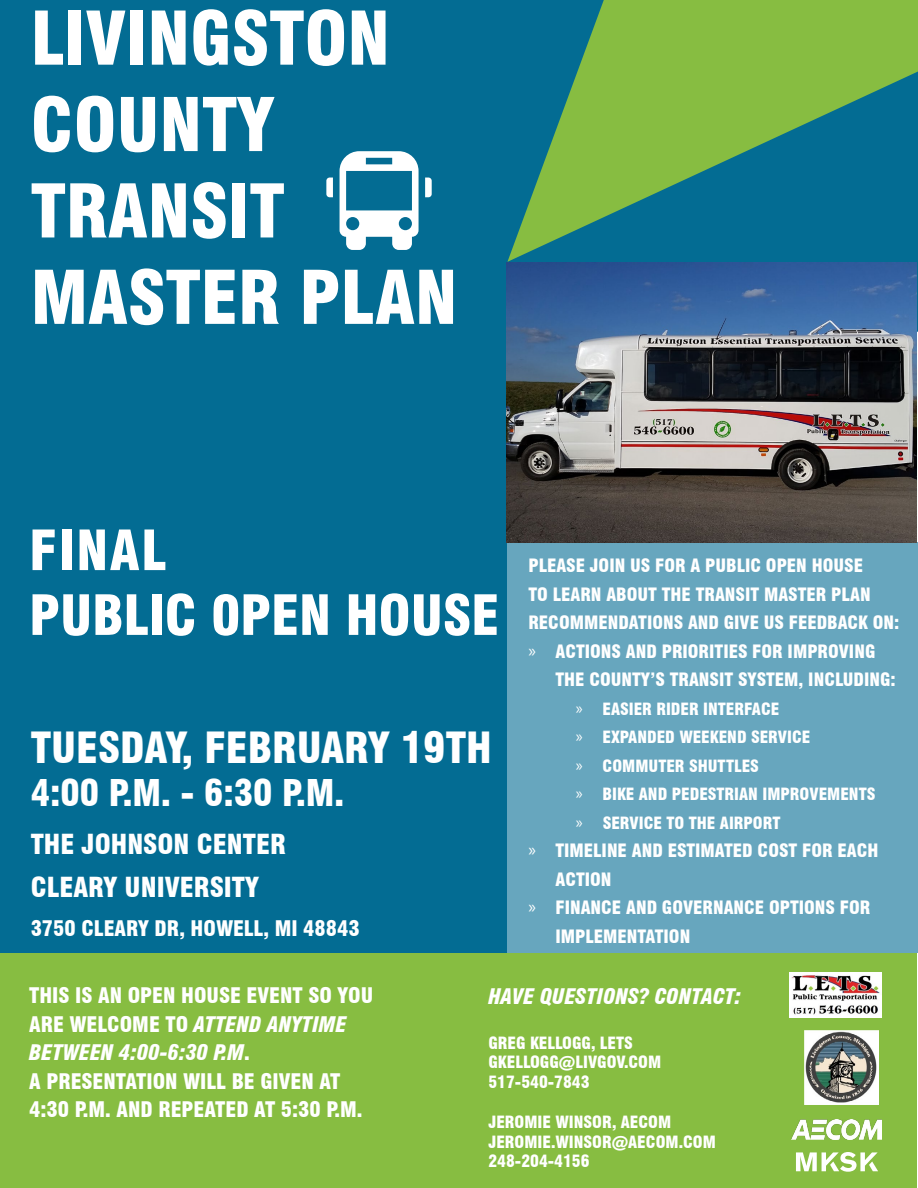
<style>
.page{position:relative;width:918px;height:1188px;background:#fff}
.page>*{position:absolute;margin:0;border:0;box-sizing:border-box;transform-origin:0 0}
.t1{font:900 condensed 72px/86.4px "Swiss 721 BT";color:#fff}
.t2{font:900 condensed 54px/64.8px "Swiss 721 BT";color:#fff}
.t3{font:900 condensed 42px "Swiss 721 BT";color:#fff}
.t4{font:900 condensed 36px "Swiss 721 BT";color:#fff}
.t5{font:900 condensed 27px/43.2px "Swiss 721 BT";color:#fff}
.t6{font:900 condensed 21px/28.5px "Swiss 721 BT";color:#fff}
.t7{font:italic 900 condensed 21px "Swiss 721 BT";color:#fff}
.t8{font:900 condensed 18px/28.5px "Swiss 721 BT";color:#fff}
.t9{font:900 condensed 16.5px/28.5px "Swiss 721 BT";color:#fff}
.s1{font-family:"Myriad Pro";font-weight:400;font-stretch:normal}
.s2{font-style:italic}
</style>
<div class="page">
<div style="left:0;top:188px;width:507px;height:964px;background:#036c93"></div>
<div style="left:488px;top:543px;width:430px;height:410px;background:#67a6be"></div>
<div style="left:0;top:0;width:507px;height:250px;background:#036c93"></div>
<svg style="left:507px;top:0;width:411px;height:262px;fill:#87bd41"></svg>
<div style="left:31px;top:731px;width:476px;height:91px;background:#036c93"></div>
<div style="left:1px;top:953px;width:916px;height:234px;background:#87bd41"></div>
<svg style="left:796px;top:1152px;width:82px;height:20px"></svg>
<svg style="left:326px;top:151px;width:106px;height:99px"></svg>
<img style="left:792px;top:1120px;width:89px;height:20px">
<img style="left:804px;top:1030px;width:74px;height:74px">
<img style="left:789px;top:972px;width:92px;height:46px">
<img style="left:507px;top:262px;width:410px;height:281px">
<h1 class="t1" style="left:31px;top:-5px;width:428px">LIVINGSTON<br>COUNTY<br>TRANSIT<br>MASTER PLAN</h1>
<h2 class="t2" style="left:29px;top:518px;width:471px">FINAL<br>PUBLIC 0PEN HOUSE</h2>
<h3 class="t3" style="left:31px;top:723px;width:463px">TUESDAY, FEBRUARY 19TH</h3>
<h3 class="t4" style="left:31px;top:772px;width:315px">4:00 P.M. - 6:30 P.M.</h3>
<h3 class="t5" style="left:31px;top:823px;width:257px">THE JOHNSON CENTER<br>CLEARY UNIVERSITY</h3>
<p class="t6" style="left:31px;top:914px;width:330px">3750 CLEARY DR, HOWELL, MI 48843</p>
<p class="t8" style="left:528px;top:552px;width:373px">PLEASE JOIN US FOR A PUBLIC OPEN HOUSE<br>TO LEARN ABOUT THE TRANSIT MASTER PLAN RECOMMENDATIONS AND GIVE US FEEDBACK ON: <span class="s1">»</span> ACTIONS AND PRIORITIES FOR IMPROVING</p>
<p class="t8" style="left:555px;top:666px;width:342px">THE COUNTY’S TRANSIT SYSTEM, INCLUDING:</p>
<p class="t9" style="left:576px;top:695px;width:301px"><span class="s1">»</span> EASIER RIDER INTERFACE<br><span class="s1">»</span> EXPANDED WEEKEND SERVICE<br><span class="s1">»</span> COMMUTER SHUTTLES<br><span class="s1">»</span> BIKE AND PEDESTRIAN IMPROVEMENTS <span class="s1">»</span> SERVICE TO THE AIRPORT</p>
<p class="t8" style="left:528px;top:837px;width:351px"><span class="s1">»</span> TIMELINE AND ESTIMATED COST FOR EACH</p>
<p class="t8" style="left:555px;top:865px;width:58px">ACTION</p>
<p class="t8" style="left:528px;top:894px;width:343px"><span class="s1">»</span> FINANCE AND GOVERNANCE OPTIONS FOR</p>
<p class="t8" style="left:555px;top:922px;width:136px">IMPLEMENTATION</p>
<p class="t6" style="left:29px;top:981px;width:346px">THIS IS AN OPEN HOUSE EVENT SO YOU<br>ARE WELCOME TO <span class="s2">ATTEND ANYTIME<br>BETWEEN 4:00-6:30 P.M</span>.<br>A PRESENTATION WILL BE GIVEN AT<br>4:30 P.M. AND REPEATED AT 5:30 P.M.</p>
<p class="t7" style="left:488px;top:983px;width:255px">HAVE QUESTIONS? CONTACT:</p>
<p class="t9" style="left:488px;top:1033px;width:174px;line-height:19.8px">GREG KELLOGG, LETS<br>GKELLOGG@LIVGOV.COM<br>517-540-7843</p>
<p class="t9" style="left:488px;top:1112px;width:229px;line-height:19.8px">JEROMIE WINSOR, AECOM<br>JEROMIE.WINSOR@AECOM.COM<br>248-204-4156</p>
</div>
